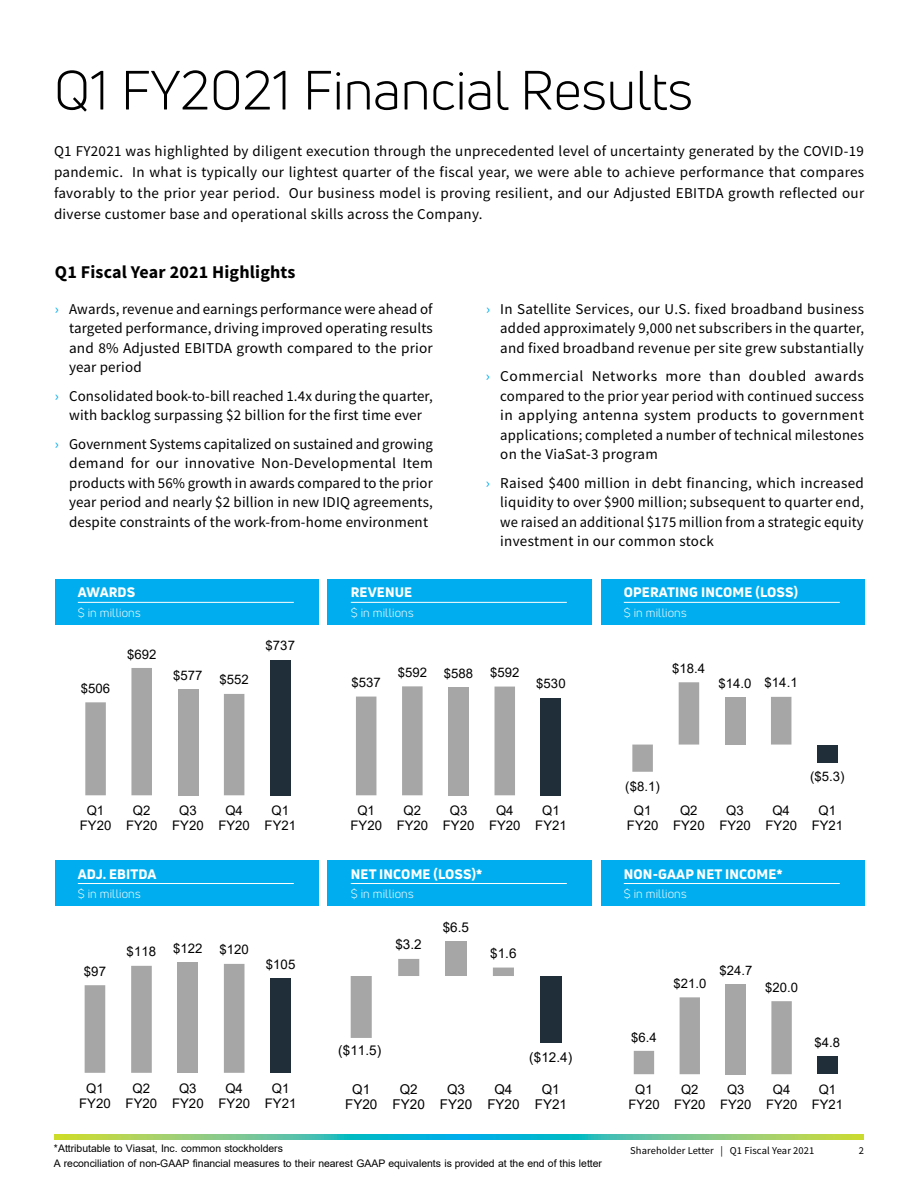
<style>
.page{position:relative;width:918px;height:1188px;background:#fff}
.page>*{position:absolute;margin:0;border:0;box-sizing:border-box;transform-origin:0 0}
.t1{font:54px "Uni Neue";color:#000}
.t2{font:700 18px "Source Sans Pro";letter-spacing:.01em;color:#000}
.t3{font:15px/19.5px "Source Sans Pro";letter-spacing:.01em;color:#000;text-align:justify}
.t4{font:800 13.5px "Uni Neue";letter-spacing:.01em;color:#fff}
.t5{font:13.5px/15.5px "Arial";color:#000;text-align:center}
.t6{font:13.2px/15.1px "Arial";color:#000;text-align:center}
.t7{font:13.05px/15px "Arial";color:#000;text-align:center}
.t8{font:12px "Uni Neue";letter-spacing:.01em;color:#fff}
.t9{font:10.5px/15.1px "Arial";letter-spacing:-.005em;color:#000}
.t10{font:10.5px "Source Sans Pro";letter-spacing:.01em;color:#000}
.s1{color:#00aeef}
</style>
<div class="page">
<svg style="left:54px;top:1135px;width:810px;height:5px;background:#61c497"></svg>
<div style="left:55px;top:579px;width:264px;height:46px;background:#00aeef"></div>
<hr style="left:78px;top:602px;width:216px;height:1px;background:#fff">
<div style="left:328px;top:579px;width:264px;height:46px;background:#00aeef"></div>
<hr style="left:351px;top:602px;width:216px;height:1px;background:#fff">
<div style="left:601px;top:579px;width:264px;height:46px;background:#00aeef"></div>
<hr style="left:624px;top:602px;width:216px;height:1px;background:#fff">
<div style="left:55px;top:860px;width:264px;height:46px;background:#00aeef"></div>
<hr style="left:78px;top:883px;width:216px;height:1px;background:#fff">
<div style="left:328px;top:860px;width:264px;height:46px;background:#00aeef"></div>
<hr style="left:351px;top:883px;width:216px;height:1px;background:#fff">
<div style="left:601px;top:860px;width:264px;height:46px;background:#00aeef"></div>
<hr style="left:624px;top:883px;width:216px;height:1px;background:#fff">
<div style="left:270px;top:660px;width:21px;height:135px;background:#202e39"></div>
<svg style="left:85px;top:668px;width:159px;height:127px"></svg>
<div style="left:541px;top:698px;width:20px;height:97px;background:#202e39"></div>
<svg style="left:356px;top:686px;width:159px;height:109px"></svg>
<div style="left:817px;top:745px;width:21px;height:17px;background:#202e39"></div>
<svg style="left:632px;top:682px;width:159px;height:90px"></svg>
<div style="left:270px;top:978px;width:21px;height:95px;background:#202e39"></div>
<svg style="left:85px;top:964px;width:160px;height:109px"></svg>
<div style="left:726px;top:984px;width:20px;height:90px;background:#a6a6a6"></div>
<div style="left:817px;top:1057px;width:21px;height:17px;background:#202e39"></div>
<svg style="left:634px;top:997px;width:158px;height:77px"></svg>
<div style="left:446px;top:941px;width:21px;height:35px;background:#a6a6a6"></div>
<div style="left:540px;top:976px;width:21px;height:67px;background:#202e39"></div>
<svg style="left:351px;top:959px;width:163px;height:79px"></svg>
<h1 class="t1" style="left:54px;top:58px;width:640px">Q1 FY2021 Financial Results</h1>
<p class="t3" style="left:54px;top:141px;width:812px;line-height:21px">Q1 FY2021 was highlighted by diligent execution through the unprecedented level of uncertainty generated by the COVID-19 pandemic. In what is typically our lightest quarter of the fiscal year, we were able to achieve performance that compares favorably to the prior year period. Our business model is proving resilient, and our Adjusted EBITDA growth reflected our diverse customer base and operational skills across the Company.</p>
<p class="t2" style="left:55px;top:260px;width:242px">Q1 Fiscal Year 2021 Highlights</p>
<p class="t3" style="left:69px;top:299px;width:365px;text-indent:-14px"><span class="s1">›</span> Awards, revenue and earnings performance were ahead of targeted performance, driving improved operating results and 8% Adjusted EBITDA growth compared to the prior year period</p>
<p class="t3" style="left:55px;top:386px;width:379px;text-align:center"><span class="s1">›</span> Consolidated book-to-bill reached 1.4x during the quarter, with backlog surpassing $2 billion for the first time ever</p>
<p class="t3" style="left:69px;top:434px;width:365px;text-indent:-14px"><span class="s1">›</span> Government Systems capitalized on sustained and growing demand for our innovative Non-Developmental Item products with 56% growth in awards compared to the prior year period and nearly $2 billion in new IDIQ agreements, despite constraints of the work-from-home environment</p>
<p class="t3" style="left:500px;top:299px;width:365px;text-indent:-14px"><span class="s1">›</span> In Satellite Services, our U.S. fixed broadband business added approximately 9,000 net subscribers in the quarter, and fixed broadband revenue per site grew substantially</p>
<p class="t3" style="left:500px;top:366px;width:365px;text-indent:-14px"><span class="s1">›</span> Commercial Networks more than doubled awards compared to the prior year period with continued success in applying antenna system products to government applications; completed a number of technical milestones on the ViaSat-3 program</p>
<p class="t3" style="left:500px;top:473px;width:365px;text-indent:-14px"><span class="s1">›</span> Raised $400 million in debt financing, which increased liquidity to over $900 million; subsequent to quarter end, we raised an additional $175 million from a strategic equity investment in our common stock</p>
<p class="t4" style="left:78px;top:584px;width:59px">AWARDS</p>
<p class="t8" style="left:78px;top:605px;width:64px">$ in millions</p>
<p class="t4" style="left:351px;top:584px;width:63px">REVENUE</p>
<p class="t4" style="left:624px;top:584px;width:176px">OPERATING INCOME (LOSS)</p>
<p class="t8" style="left:624px;top:605px;width:64px">$ in millions</p>
<p class="t4" style="left:351px;top:584px;width:59px">AWARDS</p>
<p class="t8" style="left:351px;top:605px;width:64px">$ in millions</p>
<p class="t6" style="left:127px;top:646px;width:31px">$692</p>
<p class="t6" style="left:266px;top:638px;width:31px">$737</p>
<p class="t6" style="left:81px;top:681px;width:31px">$506</p>
<p class="t6" style="left:173px;top:667px;width:31px">$577</p>
<p class="t6" style="left:219px;top:672px;width:31px">$552</p>
<p class="t6" style="left:351px;top:675px;width:31px">$537</p>
<p class="t6" style="left:398px;top:665px;width:31px">$592</p>
<p class="t6" style="left:444px;top:665px;width:31px">$588</p>
<p class="t6" style="left:490px;top:665px;width:31px">$592</p>
<p class="t6" style="left:536px;top:676px;width:31px">$530</p>
<p class="t6" style="left:672px;top:660px;width:35px">$18.4</p>
<p class="t6" style="left:718px;top:675px;width:81px">$14.0 $14.1</p>
<p class="t6" style="left:625px;top:778px;width:36px">($8.1)</p>
<p class="t6" style="left:810px;top:769px;width:36px">($5.3)</p>
<p class="t6" style="left:80px;top:803px;width:33px">Q1<br>FY20</p>
<p class="t6" style="left:126px;top:803px;width:33px">Q2<br>FY20</p>
<p class="t6" style="left:172px;top:803px;width:33px">Q3<br>FY20</p>
<p class="t6" style="left:218px;top:803px;width:33px">Q4<br>FY20</p>
<p class="t6" style="left:265px;top:803px;width:33px">Q1<br>FY21</p>
<p class="t6" style="left:351px;top:803px;width:33px">Q1<br>FY20</p>
<p class="t6" style="left:397px;top:803px;width:33px">Q2<br>FY20</p>
<p class="t6" style="left:443px;top:803px;width:33px">Q3<br>FY20</p>
<p class="t6" style="left:489px;top:803px;width:33px">Q4<br>FY20</p>
<p class="t6" style="left:535px;top:803px;width:33px">Q1<br>FY21</p>
<p class="t6" style="left:627px;top:803px;width:33px">Q1<br>FY20</p>
<p class="t6" style="left:673px;top:803px;width:33px">Q2<br>FY20</p>
<p class="t6" style="left:719px;top:803px;width:33px">Q3<br>FY20</p>
<p class="t6" style="left:766px;top:803px;width:33px">Q4<br>FY20</p>
<p class="t6" style="left:812px;top:803px;width:33px">Q1<br>FY21</p>
<p class="t4" style="left:78px;top:865px;width:80px">ADJ. EBITDA</p>
<p class="t8" style="left:78px;top:886px;width:64px">$ in millions</p>
<p class="t4" style="left:351px;top:865px;width:133px">NET INCOME (LOSS)*</p>
<p class="t4" style="left:624px;top:865px;width:160px">NON-GAAP NET INCOME*</p>
<p class="t8" style="left:624px;top:886px;width:64px">$ in millions</p>
<p class="t4" style="left:351px;top:865px;width:59px">AWARDS</p>
<p class="t8" style="left:351px;top:886px;width:64px">$ in millions</p>
<p class="t5" style="left:443px;top:919px;width:28px">$6.5</p>
<p class="t6" style="left:84px;top:963px;width:24px">$97</p>
<p class="t6" style="left:127px;top:944px;width:31px">$118</p>
<p class="t6" style="left:173px;top:940px;width:31px">$122</p>
<p class="t6" style="left:219px;top:942px;width:31px">$120</p>
<p class="t6" style="left:266px;top:956px;width:31px">$105</p>
<p class="t5" style="left:395px;top:937px;width:28px">$3.2</p>
<p class="t5" style="left:490px;top:945px;width:28px">$1.6</p>
<p class="t7" style="left:674px;top:976px;width:34px">$21.0</p>
<p class="t7" style="left:719px;top:963px;width:34px">$24.7</p>
<p class="t7" style="left:765px;top:980px;width:34px">$20.0</p>
<p class="t5" style="left:338px;top:1043px;width:45px">($11.5)</p>
<p class="t5" style="left:529px;top:1050px;width:45px">($12.4)</p>
<p class="t7" style="left:631px;top:1029px;width:27px">$6.4</p>
<p class="t7" style="left:815px;top:1035px;width:27px">$4.8</p>
<p class="t6" style="left:79px;top:1081px;width:33px">Q1<br>FY20</p>
<p class="t6" style="left:126px;top:1081px;width:33px">Q2<br>FY20</p>
<p class="t6" style="left:172px;top:1081px;width:33px">Q3<br>FY20</p>
<p class="t6" style="left:218px;top:1081px;width:33px">Q4<br>FY20</p>
<p class="t6" style="left:265px;top:1081px;width:33px">Q1<br>FY21</p>
<p class="t5" style="left:345px;top:1081px;width:34px">Q1<br>FY20</p>
<p class="t5" style="left:393px;top:1081px;width:34px">Q2<br>FY20</p>
<p class="t5" style="left:440px;top:1081px;width:34px">Q3<br>FY20</p>
<p class="t5" style="left:487px;top:1081px;width:34px">Q4<br>FY20</p>
<p class="t5" style="left:535px;top:1081px;width:34px">Q1<br>FY21</p>
<p class="t9" style="left:54px;top:1141px;width:550px">*Attributable to Viasat, Inc. common stockholders<br>A reconciliation of non-GAAP financial measures to their nearest GAAP equivalents is provided at the end of this letter</p>
<p class="t7" style="left:628px;top:1082px;width:33px">Q1<br>FY20</p>
<p class="t7" style="left:674px;top:1082px;width:33px">Q2<br>FY20</p>
<p class="t7" style="left:720px;top:1082px;width:33px">Q3<br>FY20</p>
<p class="t7" style="left:766px;top:1082px;width:33px">Q4<br>FY20</p>
<p class="t7" style="left:812px;top:1082px;width:33px">Q1<br>FY21</p>
<p class="t10" style="left:630px;top:1144px;width:186px">Shareholder Letter | Q1 Fiscal Year 2021</p>
<p class="t10" style="left:859px;top:1144px;width:7px">2</p>
</div>
